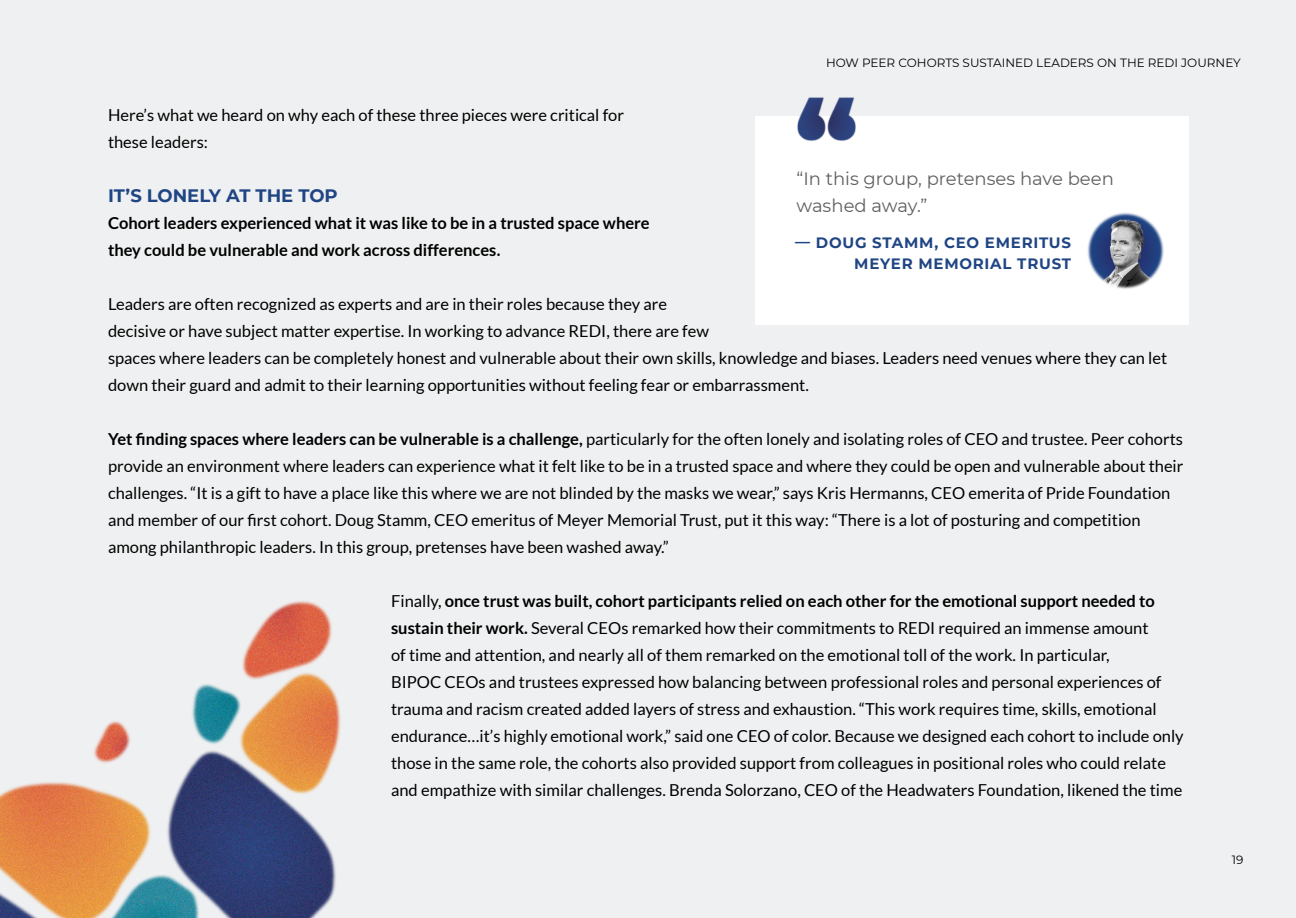
<style>
.page{position:relative;width:1296px;height:918px;background:#eff0f1}
.page>*{position:absolute;margin:0;border:0;box-sizing:border-box;transform-origin:0 0}
.t1{font:18px/27px "Montserrat";color:#606061}
.t2{font:700 18px "Montserrat";color:#204584}
.t3{font:16.5px/27px "Lato";color:#000}
.t4{font:700 16.5px/27px "Lato";color:#000}
.t5{font:700 15px "Montserrat";letter-spacing:.05em;color:#204584}
.t6{font:12px "Montserrat";color:#000}
.s1{font-weight:700}
</style>
<div class="page">
<div style="left:756px;top:116px;width:433px;height:209px;background:#fff"></div>
<img style="left:797px;top:97px;width:59px;height:44px">
<img style="left:1087px;top:212px;width:77px;height:77px">
<img style="left:0;top:601px;width:341px;height:317px">
<p class="t3" style="left:108px;top:102px;width:518px">Here’s what we heard on why each of these three pieces were critical for these leaders:</p>
<p class="t6" style="left:826px;top:54px;width:416px">HOW PEER COHORTS SUSTAINED LEADERS ON THE REDI JOURNEY</p>
<p class="t1" style="left:796px;top:165px;width:319px">“In this group, pretenses have been washed away.”</p>
<p class="t5" style="left:795px;top:232px;width:277px">— DOUG STAMM, CEO EMERITUS</p>
<p class="t5" style="left:854px;top:253px;width:218px">MEYER MEMORIAL TRUST</p>
<p class="t2" style="left:108px;top:183px;width:231px">IT’S LONELY AT THE TOP</p>
<p class="t4" style="left:108px;top:210px;width:543px">Cohort leaders experienced what it was like to be in a trusted space where they could be vulnerable and work across differences.</p>
<p class="t3" style="left:108px;top:291px;width:561px">Leaders are often recognized as experts and are in their roles because they are</p>
<p class="t3" style="left:108px;top:318px;width:1061px">decisive or have subject matter expertise. In working to advance REDI, there are few<br>spaces where leaders can be completely honest and vulnerable about their own skills, knowledge and biases. Leaders need venues where they can let down their guard and admit to their learning opportunities without feeling fear or embarrassment.</p>
<p class="t3" style="left:108px;top:426px;width:1077px"><span class="s1">Yet finding spaces where leaders can be vulnerable is a challenge,</span> particularly for the often lonely and isolating roles of CEO and trustee. Peer cohorts provide an environment where leaders can experience what it felt like to be in a trusted space and where they could be open and vulnerable about their challenges. “It is a gift to have a place like this where we are not blinded by the masks we wear,” says Kris Hermanns, CEO emerita of Pride Foundation and member of our first cohort. Doug Stamm, CEO emeritus of Meyer Memorial Trust, put it this way: “There is a lot of posturing and competition among philanthropic leaders. In this group, pretenses have been washed away.”</p>
<p class="t3" style="left:391px;top:588px;width:794px">Finally, <span class="s1">once trust was built, cohort participants relied on each other for the emotional support needed to sustain their work.</span> Several CEOs remarked how their commitments to REDI required an immense amount<br>of time and attention, and nearly all of them remarked on the emotional toll of the work. In particular,<br>BIPOC CEOs and trustees expressed how balancing between professional roles and personal experiences of trauma and racism created added layers of stress and exhaustion. “This work requires time, skills, emotional endurance…it’s highly emotional work,” said one CEO of color. Because we designed each cohort to include only those in the same role, the cohorts also provided support from colleagues in positional roles who could relate and empathize with similar challenges. Brenda Solorzano, CEO of the Headwaters Foundation, likened the time</p>
<p class="t6" style="left:1232px;top:851px;width:13px">19</p>
</div>
